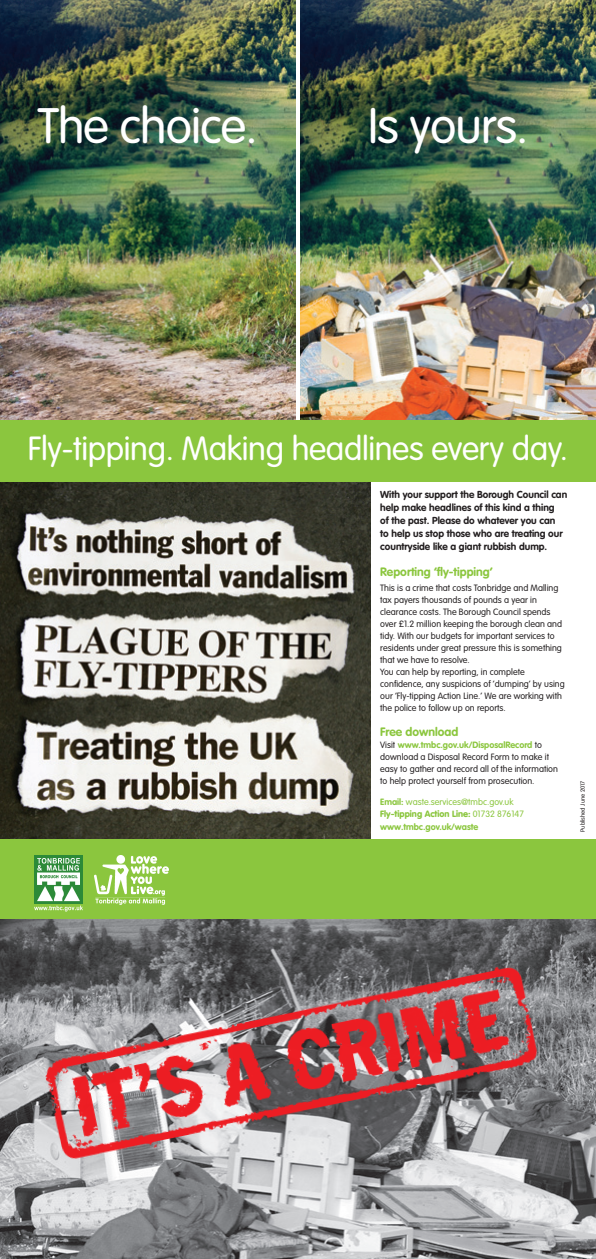
<style>
.page{position:relative;width:596px;height:1259px;background:#fff}
.page>*{position:absolute;margin:0;border:0;box-sizing:border-box;transform-origin:0 0}
.t1{font:300 49px "VAG Rounded";letter-spacing:-.02em;color:#fff}
.t2{font:300 33px "VAG Rounded";letter-spacing:-.01em;color:#fff}
.t3{font:700 12px "VAG Rounded";color:#8bc63e}
.t4{font:700 10px/13px "VAG Rounded";color:#231f20}
.t5{font:300 9px/12px "VAG Rounded";color:#231f20}
.t6{font:300 9px/12px "VAG Rounded";color:#8bc63e}
.t7{font:700 9px "VAG Rounded";color:#8bc63e}
.t8{font:300 6px "VAG Rounded";color:#231f20}
.s1{font-weight:700;color:#8bc63e}
.s2{font-weight:700}
.s3{font-weight:900}
</style>
<div class="page">
<img style="left:0;top:482px;width:370px;height:357px">
<img style="left:0;top:918px;width:595px;height:341px">
<img style="left:26px;top:945px;width:544px;height:232px">
<img style="left:0;top:0;width:295px;height:420px">
<img style="left:300px;top:0;width:295px;height:420px">
<div style="left:0;top:839px;width:595px;height:79px;background:#8bc63e"></div>
<img style="left:34px;top:855px;width:48px;height:48px">
<img style="left:95px;top:855px;width:74px;height:50px">
<div style="left:0;top:420px;width:595px;height:62px;background:#8bc63e"></div>
<img style="left:34px;top:905px;width:48px;height:7px">
<h1 class="t1" style="left:37px;top:98px;width:222px">The choice.</h1>
<h1 class="t1" style="left:368px;top:98px;width:162px">Is yours.</h1>
<h2 class="t2" style="left:28px;top:429px;width:541px">Fly-tipping. Making headlines every day.</h2>
<p class="t4" style="left:380px;top:488px;width:188px">With your support the Borough Council can help make headlines of this kind a thing<br>of the past. Please do whatever you can<br>to help us stop those who are treating our countryside like a giant rubbish dump.</p>
<h3 class="t3" style="left:380px;top:565px;width:114px">Reporting ‘fly-tipping’</h3>
<p class="t5" style="left:380px;top:582px;width:186px">This is a crime that costs Tonbridge and Malling tax payers thousands of pounds a year in clearance costs. The Borough Council spends over £1.2 million keeping the borough clean and tidy. With our budgets for important services to residents under great pressure this is something that we have to resolve.<br>You can help by reporting, in complete confidence, any suspicions of ‘dumping’ by using our ‘Fly-tipping Action Line.’ We are working with the police to follow up on reports.</p>
<h3 class="t3" style="left:380px;top:725px;width:79px">Free download</h3>
<p class="t5" style="left:380px;top:739px;width:179px">Visit <span class="s1">www.tmbc.gov.uk/DisposalRecord</span> to download a Disposal Record Form to make it easy to gather and record all of the information to help protect yourself from prosecution.</p>
<p class="t6" style="left:380px;top:795px;width:145px"><span class="s2">Email:</span> waste.services@tmbc.gov.uk<br><span class="s3">Fly-tipping Action Line:</span> 01732 876147</p>
<p class="t7" style="left:380px;top:821px;width:100px">www.tmbc.gov.uk/waste</p>
<p class="t8" style="left:579px;top:831px;width:52px;rotate:-90deg">Published June 2017</p>
</div>
